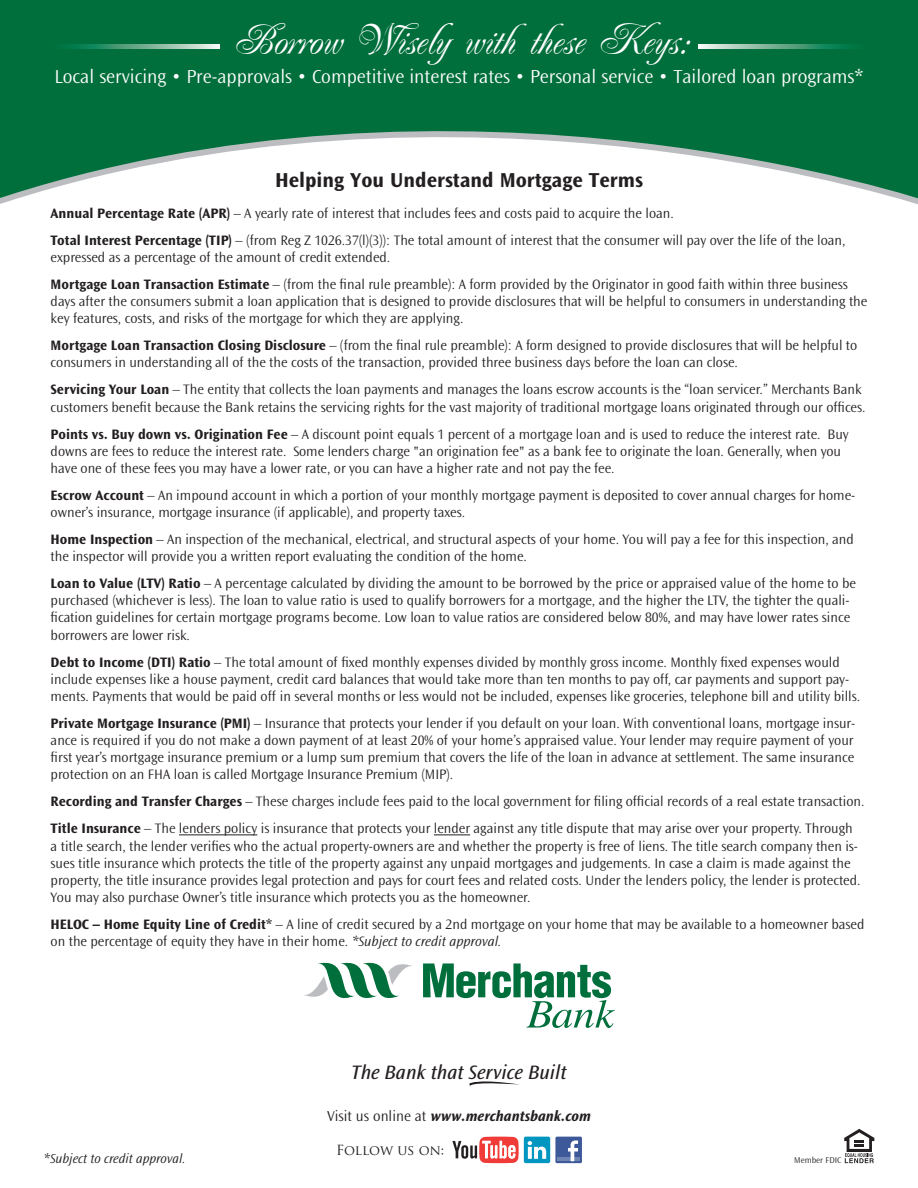
<style>
.page{position:relative;width:918px;height:1188px;background:#fff}
.page>*{position:absolute;margin:0;border:0;box-sizing:border-box;transform-origin:0 0}
.t1{font:43.2px "Renaissance";color:#fff}
.main_header{font:700 21px "Ocean Sans";color:#231f20}
.t2{font:italic 20.25px "Ocean Sans";color:#231f20}
.t3{font:300 19.5px "Ocean Sans";color:#fff}
.t4{font:italic 700 15px "Ocean Sans";color:#231f20}
.t5{font:300 14.25px/17.1px "Ocean Sans";color:#231f20}
.t6{font:13.65px "Trajan Pro";letter-spacing:-.005em;color:#231f20}
.t7{font:italic 300 13.5px "Ocean Sans";color:#231f20}
.t8{font:300 8.7px "Ocean Sans";color:#231f20}
.s1{font-weight:700}
.s2{font-style:italic}
.s3{font-weight:300;font-style:normal}
</style>
<div class="page">
<hr style="left:179px;top:835px;width:78px;height:1px;background:#231f20">
<hr style="left:434px;top:835px;width:36px;height:1px;background:#231f20">
<svg style="left:304px;top:962px;width:108px;height:36px"></svg>
<svg style="left:423px;top:963px;width:192px;height:65px"></svg>
<svg style="left:469px;top:1081px;width:51px;height:5px"></svg>
<svg style="left:844px;top:1129px;width:30px;height:34px"></svg>
<svg style="left:0;top:0;width:918px;height:202px;fill:#006f3c"></svg>
<svg style="left:51px;top:45px;width:169px;height:3px"></svg>
<svg style="left:698px;top:45px;width:169px;height:3px"></svg>
<div style="left:524px;top:1137px;width:26px;height:26px;background:#0096c0;border-radius:2px"></div>
<svg style="left:528px;top:1141px;width:18px;height:18px"></svg>
<div style="left:555px;top:1137px;width:27px;height:26px;background:#3d5999;border-radius:2px"></div>
<hr style="left:557px;top:1157px;width:23px;height:4px;background:#6e85b3">
<svg style="left:568px;top:1140px;width:10px;height:21px"></svg>
<svg style="left:452px;top:1137px;width:67px;height:26px"></svg>
<p class="t1" style="left:232px;top:14px;width:456px">Borrow Wisely with these Keys:</p>
<p class="t3" style="left:55px;top:66px;width:811px">Local servicing • Pre-approvals • Competitive interest rates • Personal service • Tailored loan programs*</p>
<p class="main_header" style="left:275px;top:168px;width:369px">Helping You Understand Mortgage Terms</p>
<p class="t5" style="left:51px;top:205px;width:625px"><span class="s1">Annual Percentage Rate (APR)</span> – A yearly rate of interest that includes fees and costs paid to acquire the loan.</p>
<p class="t5" style="left:51px;top:232px;width:796px"><span class="s1">Total Interest Percentage (TIP)</span> – (from Reg Z 1026.37(l)(3)): The total amount of interest that the consumer will pay over the life of the loan, expressed as a percentage of the amount of credit extended.</p>
<p class="t5" style="left:51px;top:276px;width:818px"><span class="s1">Mortgage Loan Transaction Estimate</span> – (from the final rule preamble): A form provided by the Originator in good faith within three business days after the consumers submit a loan application that is designed to provide disclosures that will be helpful to consumers in understanding the key features, costs, and risks of the mortgage for which they are applying.</p>
<p class="t5" style="left:51px;top:337px;width:808px"><span class="s1">Mortgage Loan Transaction Closing Disclosure</span> – (from the final rule preamble): A form designed to provide disclosures that will be helpful to consumers in understanding all of the the costs of the transaction, provided three business days before the loan can close.</p>
<p class="t5" style="left:51px;top:381px;width:816px"><span class="s1">Servicing Your Loan</span> – The entity that collects the loan payments and manages the loans escrow accounts is the “loan servicer.” Merchants Bank customers benefit because the Bank retains the servicing rights for the vast majority of traditional mortgage loans originated through our offices.</p>
<p class="t5" style="left:51px;top:426px;width:800px"><span class="s1">Points vs. Buy down vs. Origination Fee</span> – A discount point equals 1 percent of a mortgage loan and is used to reduce the interest rate. Buy downs are fees to reduce the interest rate. Some lenders charge "an origination fee" as a bank fee to originate the loan. Generally, when you have one of these fees you may have a lower rate, or you can have a higher rate and not pay the fee.</p>
<p class="t5" style="left:51px;top:487px;width:806px"><span class="s1">Escrow Account</span> – An impound account in which a portion of your monthly mortgage payment is deposited to cover annual charges for home&shy;owner’s insurance, mortgage insurance (if applicable), and property taxes.</p>
<p class="t5" style="left:51px;top:531px;width:805px"><span class="s1">Home Inspection</span> – An inspection of the mechanical, electrical, and structural aspects of your home. You will pay a fee for this inspection, and the inspector will provide you a written report evaluating the condition of the home.</p>
<p class="t5" style="left:51px;top:575px;width:807px"><span class="s1">Loan to Value (LTV) Ratio</span> – A percentage calculated by dividing the amount to be borrowed by the price or appraised value of the home to be purchased (whichever is less). The loan to value ratio is used to qualify borrowers for a mortgage, and the higher the LTV, the tighter the quali&shy;fication guidelines for certain mortgage programs become. Low loan to value ratios are considered below 80%, and may have lower rates since borrowers are lower risk.</p>
<p class="t5" style="left:51px;top:654px;width:811px"><span class="s1">Debt to Income (DTI) Ratio</span> – The total amount of fixed monthly expenses divided by monthly gross income. Monthly fixed expenses would include expenses like a house payment, credit card balances that would take more than ten months to pay off, car payments and support pay&shy;ments. Payments that would be paid off in several months or less would not be included, expenses like groceries, telephone bill and utility bills.</p>
<p class="t5" style="left:51px;top:715px;width:806px;text-align:justify"><span class="s1">Private Mortgage Insurance (PMI)</span> – Insurance that protects your lender if you default on your loan. With conventional loans, mortgage insur&shy;ance is required if you do not make a down payment of at least 20% of your home’s appraised value. Your lender may require payment of your first year’s mortgage insurance premium or a lump sum premium that covers the life of the loan in advance at settlement. The same insurance protection on an FHA loan is called Mortgage Insurance Premium (MIP).</p>
<p class="t5" style="left:51px;top:793px;width:815px"><span class="s1">Recording and Transfer Charges</span> – These charges include fees paid to the local government for filing official records of a real estate transaction.</p>
<p class="t5" style="left:51px;top:820px;width:811px"><span class="s1">Title Insurance</span> – The lenders policy is insurance that protects your lender against any title dispute that may arise over your property. Through a title search, the lender verifies who the actual property-owners are and whether the property is free of liens. The title search company then is&shy;sues title insurance which protects the title of the property against any unpaid mortgages and judgements. In case a claim is made against the property, the title insurance provides legal protection and pays for court fees and related costs. Under the lenders policy, the lender is protected.<br>You may also purchase Owner’s title insurance which protects you as the homeowner.</p>
<p class="t5" style="left:51px;top:916px;width:815px"><span class="s1">HELOC – Home Equity Line of Credit*</span> – A line of credit secured by a 2nd mortgage on your home that may be available to a homeowner based on the percentage of equity they have in their home. <span class="s2">*Subject to credit approval.</span></p>
<p class="t2" style="left:351px;top:1061px;width:217px">The Bank that Service Built</p>
<p class="t4" style="left:327px;top:1108px;width:265px"><span class="s3">Visit us online at</span> www.merchantsbank.com</p>
<p class="t6" style="left:336px;top:1141px;width:110px">Follow us on:</p>
<p class="t7" style="left:44px;top:1151px;width:143px">*Subject to credit approval.</p>
<p class="t8" style="left:794px;top:1155px;width:49px">Member FDIC</p>
</div>
